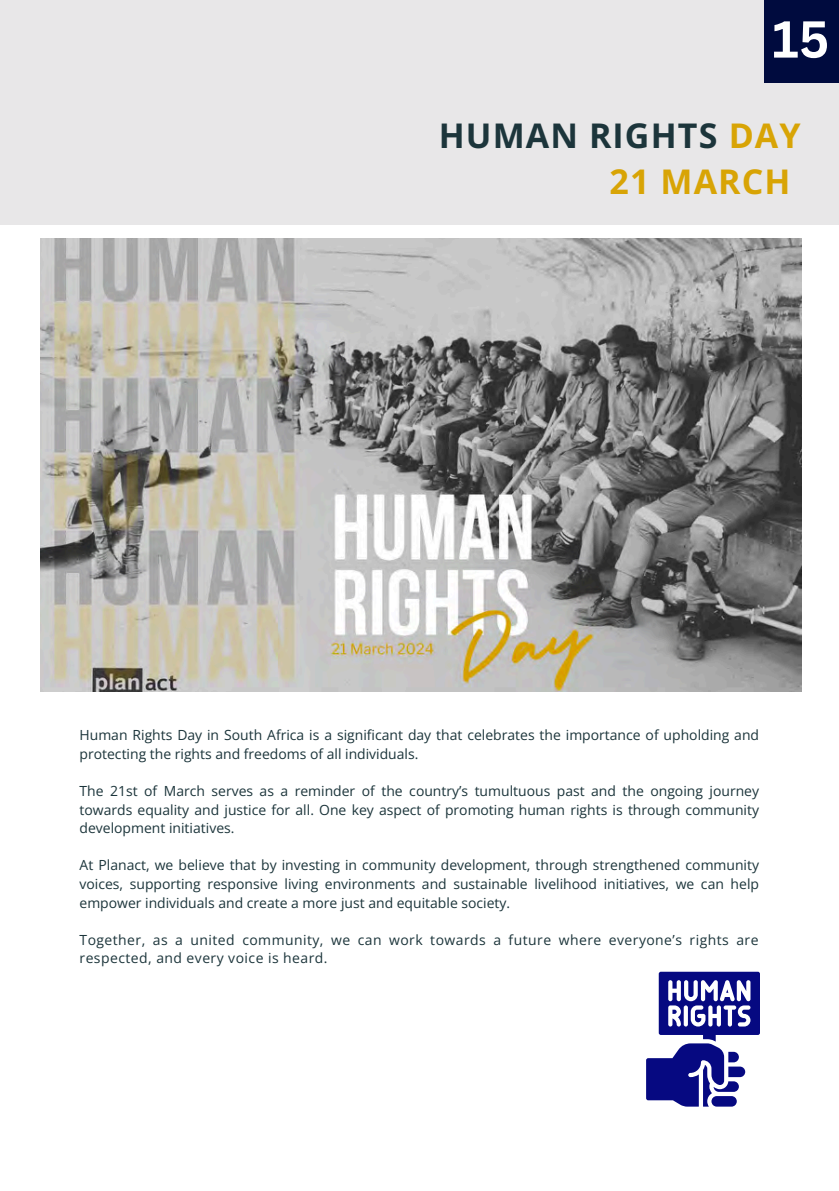
<style>
.page{position:relative;width:839px;height:1191px;background:#fff}
.page>*{position:absolute;margin:0;border:0;box-sizing:border-box;transform-origin:0 0}
.t1{font:700 50.8px "Canva Sans";color:#fff}
.t2{font:700 34px/46.4px "Open Sans";letter-spacing:.035em;color:#1c353b;text-align:right}
.t3{font:14px/18.6px "Open Sans";color:#1c353b;text-align:justify}
.t4{font:14px/18.6px "Open Sans";letter-spacing:.035em;color:#1c353b}
.s1{color:#d8a405}
</style>
<div class="page">
<img style="left:40px;top:239px;width:761px;height:453px">
<div style="left:0;top:0;width:838px;height:224px;background:#e8e7e8"></div>
<div style="left:764px;top:0;width:74px;height:83px;background:#000b3e"></div>
<svg style="left:646px;top:972px;width:114px;height:135px"></svg>
<p class="t1" style="left:772px;top:3px;width:59px">15</p>
<p class="t2" style="left:438px;top:111px;width:363px">HUMAN RIGHTS <span class="s1">DAY<br>21 MARCH</span></p>
<h1 class="t3" style="left:80px;top:725px;width:681px">Human Rights Day in South Africa is a significant day that celebrates the importance of upholding and protecting the rights and freedoms of all individuals.</h1>
<p class="t3" style="left:80px;top:781px;width:681px">The 21st of March serves as a reminder of the country’s tumultuous past and the ongoing journey towards equality and justice for all. One key aspect of promoting human rights is through community development initiatives.</p>
<p class="t3" style="left:80px;top:856px;width:681px">At Planact, we believe that by investing in community development, through strengthened community voices, supporting responsive living environments and sustainable livelihood initiatives, we can help empower individuals and create a more just and equitable society.</p>
<p class="t4" style="left:80px;top:930px;width:680px">Together, as a united community, we can work towards a future where everyone’s rights are respected, and every voice is heard.</p>
</div>
